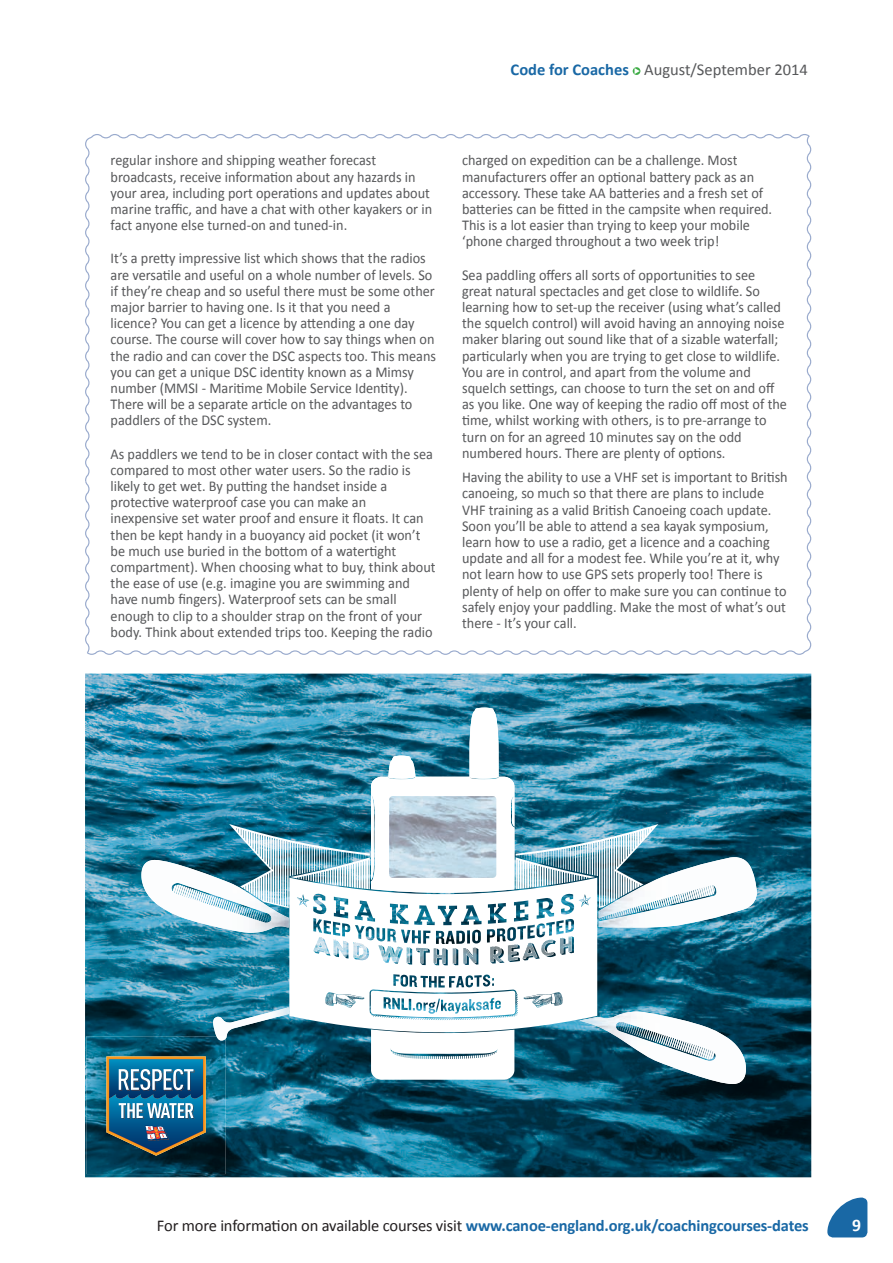
<style>
.page{position:relative;width:893px;height:1263px;background:#fff}
.page>*{position:absolute;margin:0;border:0;box-sizing:border-box;transform-origin:0 0}
.t1{font:700 17.7px "Calibri";color:#fff}
.t2{font:700 16.5px "Calibri";letter-spacing:-.01em;color:#1968a5}
.t3{font:16.5px "Calibri";color:#57585a}
.t4{font:15px/16.2px "Calibri";color:#57585a;scale:.95 1}
.s1{font-weight:700;color:#1968a5}
.s2{font-weight:400;color:#231f20}
</style>
<div class="page">
<svg style="left:85px;top:134px;width:726px;height:521px"></svg>
<svg style="left:85px;top:307px;width:484px;height:348px"></svg>
<svg style="left:827px;top:1197px;width:40px;height:40px"></svg>
<svg style="left:634px;top:68px;width:6px;height:6px"></svg>
<img style="left:85px;top:674px;width:726px;height:503px">
<img style="left:213px;top:1007px;width:76px;height:31px">
<img style="left:658px;top:857px;width:76px;height:63px">
<img style="left:579px;top:1011px;width:167px;height:73px">
<img style="left:141px;top:860px;width:88px;height:73px">
<svg style="left:371px;top:1038px;width:143px;height:42px"></svg>
<img style="left:229px;top:708px;width:429px;height:233px">
<svg style="left:289px;top:878px;width:308px;height:160px"></svg>
<svg style="left:524px;top:993px;width:36px;height:14px"></svg>
<img style="left:86px;top:1036px;width:140px;height:138px">
<svg style="left:216px;top:1036px;width:10px;height:4px"></svg>
<svg style="left:106px;top:1056px;width:100px;height:100px;background:#3e7187"></svg>
<p class="t3" style="left:511px;top:59px;width:299px"><span class="s1">Code for Coaches</span> August/September 2014</p>
<p class="t4" style="left:111px;top:152px;width:340px">regular inshore and shipping weather forecast broadcasts, receive information about any hazards in your area, including port operations and updates about marine traffic, and have a chat with other kayakers or in fact anyone else turned-on and tuned-in.</p>
<p class="t4" style="left:111px;top:250px;width:344px">It’s a pretty impressive list which shows that the radios are versatile and useful on a whole number of levels. So if they’re cheap and so useful there must be some other major barrier to having one. Is it that you need a licence? You can get a licence by attending a one day course. The course will cover how to say things when on the radio and can cover the DSC aspects too. This means you can get a unique DSC identity known as a Mimsy number (MMSI - Maritime Mobile Service Identity).<br>There will be a separate article on the advantages to paddlers of the DSC system.</p>
<p class="t4" style="left:111px;top:446px;width:344px">As paddlers we tend to be in closer contact with the sea compared to most other water users. So the radio is likely to get wet. By putting the handset inside a protective waterproof case you can make an inexpensive set water proof and ensure it floats. It can then be kept handy in a buoyancy aid pocket (it won’t be much use buried in the bottom of a watertight compartment). When choosing what to buy, think about the ease of use (e.g. imagine you are swimming and have numb fingers). Waterproof sets can be small enough to clip to a shoulder strap on the front of your body. Think about extended trips too. Keeping the radio</p>
<p class="t4" style="left:462px;top:152px;width:328px">charged on expedition can be a challenge. Most manufacturers offer an optional battery pack as an accessory. These take AA batteries and a fresh set of batteries can be fitted in the campsite when required.<br>This is a lot easier than trying to keep your mobile ‘phone charged throughout a two week trip!</p>
<p class="t4" style="left:462px;top:267px;width:343px">Sea paddling offers all sorts of opportunities to see great natural spectacles and get close to wildlife. So learning how to set-up the receiver (using what’s called the squelch control) will avoid having an annoying noise maker blaring out sound like that of a sizable waterfall; particularly when you are trying to get close to wildlife.<br>You are in control, and apart from the volume and squelch settings, can choose to turn the set on and off as you like. One way of keeping the radio off most of the time, whilst working with others, is to pre-arrange to turn on for an agreed 10 minutes say on the odd numbered hours. There are plenty of options.</p>
<p class="t4" style="left:462px;top:469px;width:344px">Having the ability to use a VHF set is important to British canoeing, so much so that there are plans to include VHF training as a valid British Canoeing coach update.<br>Soon you’ll be able to attend a sea kayak symposium, learn how to use a radio, get a licence and a coaching update and all for a modest fee. While you’re at it, why not learn how to use GPS sets properly too! There is plenty of help on offer to make sure you can continue to safely enjoy your paddling. Make the most of what’s out there - It’s your call.</p>
<p class="t2" style="left:157px;top:1215px;width:653px"><span class="s2">For more information on available courses visit</span> www.canoe-england.org.uk/coachingcourses-dates</p>
<p class="t1" style="left:852px;top:1213px;width:10px">9</p>
</div>
